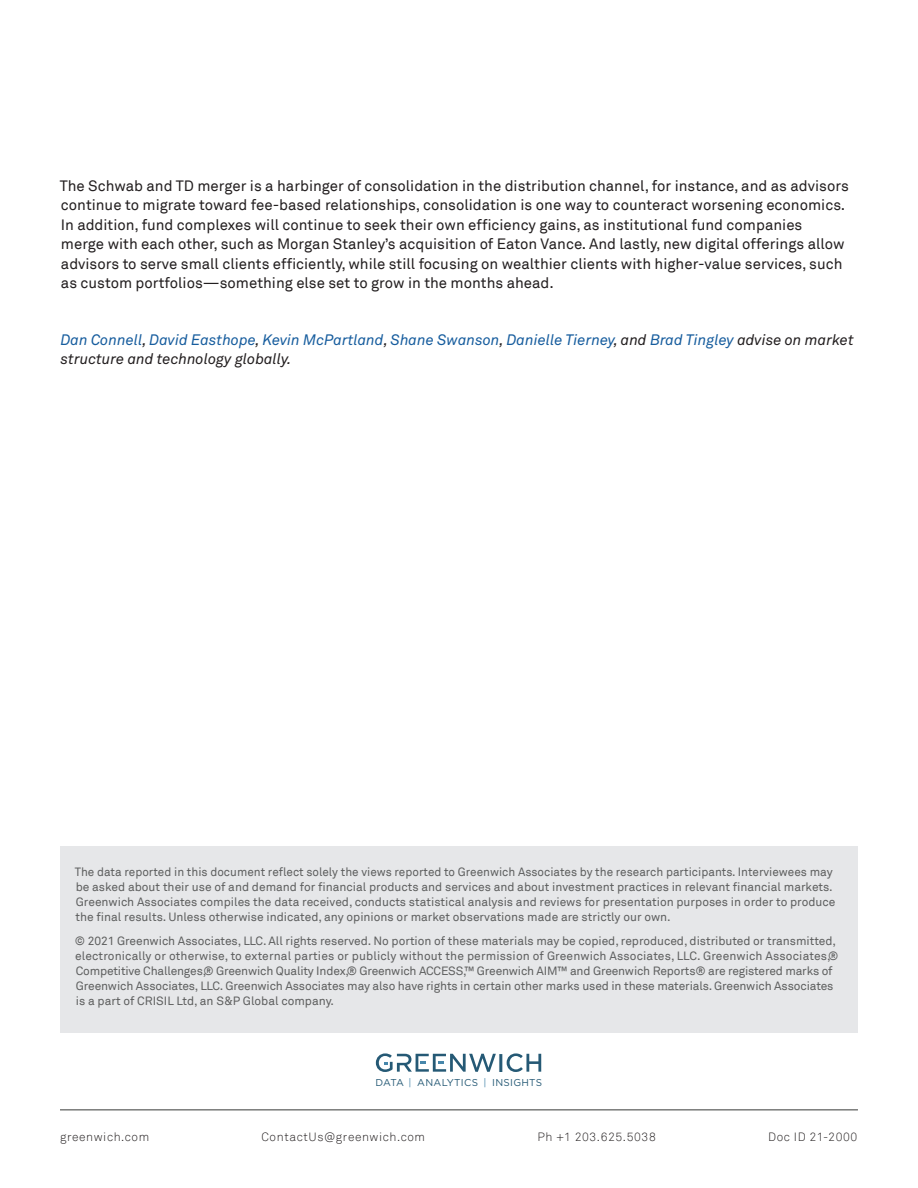
<style>
.page{position:relative;width:918px;height:1188px;background:#fff}
.page>*{position:absolute;margin:0;border:0;box-sizing:border-box;transform-origin:0 0}
.t1{font:500 25.65px "Gotham";color:#255975;scale:.94 1}
.headline_3{font:15px/19.5px "Akkurat Pro";color:#231f20}
.t2{font:italic 15px/19.5px "Akkurat";color:#175d9e}
.credits___disclaimer{font:12px/15px "Akkurat Pro";color:#5e5f5f}
.footer_-_back_page{font:12px "Akkurat Light Pro";letter-spacing:.05em;color:#231f20}
.t3{font:9.9px "Gotham";letter-spacing:.03em;color:#255975}
.s1{color:#231f20}
.s2{color:#4787ab}
</style>
<div class="page">
<svg style="left:507px;top:1053px;width:34px;height:19px"></svg>
<svg style="left:376px;top:1053px;width:120px;height:19px"></svg>
<hr style="left:60px;top:1110px;width:798px;height:1px;background:#737473">
<div style="left:60px;top:846px;width:798px;height:187px;background:#e6e7e9"></div>
<p class="headline_3" style="left:60px;top:176px;width:791px">The Schwab and TD merger is a harbinger of consolidation in the distribution channel, for instance, and as advisors continue to migrate toward fee-based relationships, consolidation is one way to counteract worsening economics.<br>In addition, fund complexes will continue to seek their own efficiency gains, as institutional fund companies<br>merge with each other, such as Morgan Stanley’s acquisition of Eaton Vance. And lastly, new digital offerings allow advisors to serve small clients efficiently, while still focusing on wealthier clients with higher-value services, such as custom portfolios—something else set to grow in the months ahead.</p>
<p class="t2" style="left:60px;top:330px;width:795px">Dan Connell<span class="s1">,</span> David Easthope<span class="s1">,</span> Kevin McPartland<span class="s1">,</span> Shane Swanson<span class="s1">,</span> Danielle Tierney<span class="s1">, and</span> Brad Tingley <span class="s1">advise on market structure and technology globally.</span></p>
<p class="credits___disclaimer" style="left:75px;top:865px;width:762px">The data reported in this document reflect solely the views reported to Greenwich Associates by the research participants. Interviewees may be asked about their use of and demand for financial products and services and about investment practices in relevant financial markets.<br>Greenwich Associates compiles the data received, conducts statistical analysis and reviews for presentation purposes in order to produce the final results. Unless otherwise indicated, any opinions or market observations made are strictly our own.</p>
<p class="credits___disclaimer" style="left:75px;top:934px;width:765px">© 2021 Greenwich Associates, LLC. All rights reserved. No portion of these materials may be copied, reproduced, distributed or transmitted, electronically or otherwise, to external parties or publicly without the permission of Greenwich Associates, LLC. Greenwich Associates,® Competitive Challenges,® Greenwich Quality Index,® Greenwich ACCESS,™ Greenwich AIM™ and Greenwich Reports® are registered marks of Greenwich Associates, LLC. Greenwich Associates may also have rights in certain other marks used in these materials. Greenwich Associates is a part of CRISIL Ltd, an S&amp;P Global company.</p>
<p class="t1" style="left:497px;top:1046px;width:10px">I</p>
<p class="t3" style="left:376px;top:1076px;width:168px">DATA <span class="s2">|</span> ANALYTICS <span class="s2">|</span> INSIGHTS</p>
<p class="footer_-_back_page" style="left:60px;top:1129px;width:91px">greenwich.com</p>
<p class="footer_-_back_page" style="left:262px;top:1129px;width:165px">ContactUs@greenwich.com</p>
<p class="footer_-_back_page" style="left:537px;top:1129px;width:120px">Ph +1 203.625.5038</p>
<p class="footer_-_back_page" style="left:768px;top:1129px;width:91px">Doc ID 21-2000</p>
</div>
